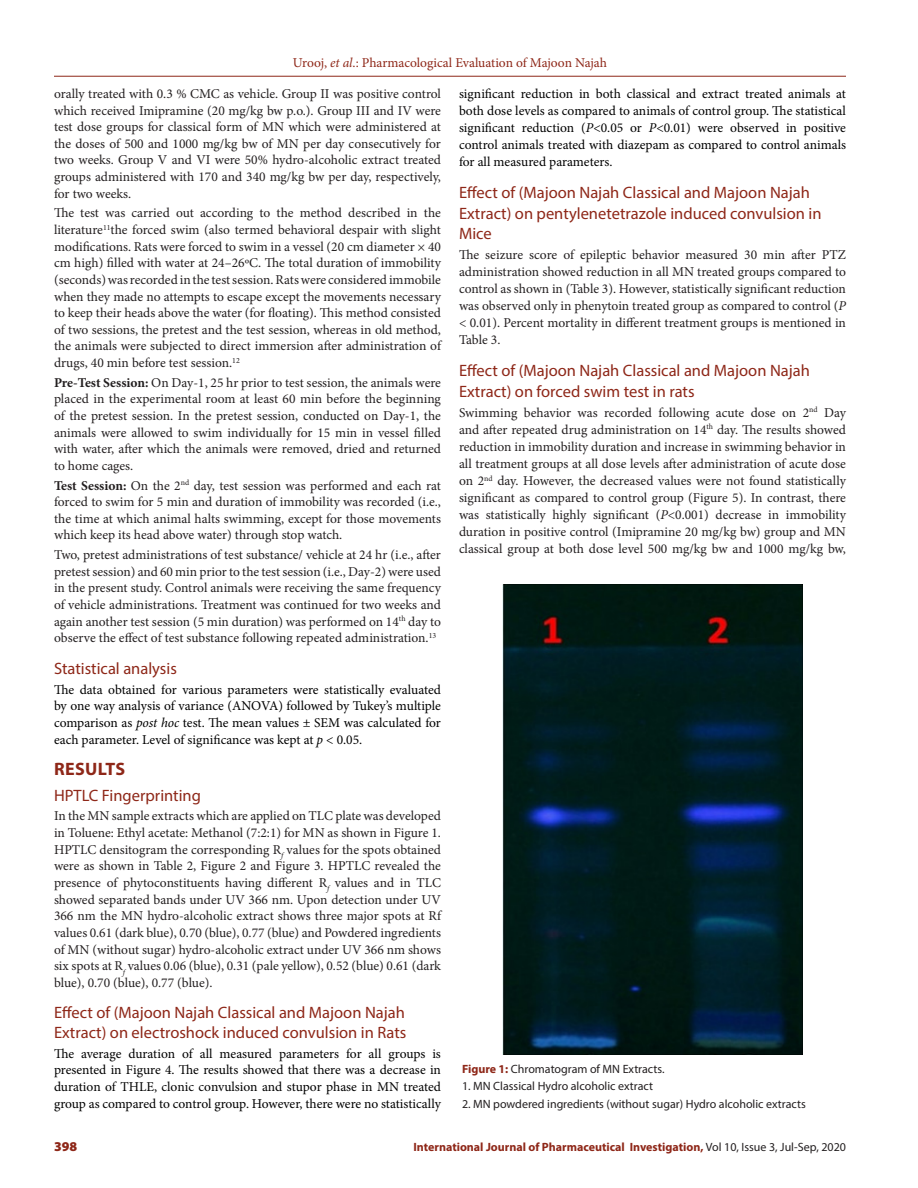
<style>
.page{position:relative;width:918px;height:1188px;background:#fff}
.page>*{position:absolute;margin:0;border:0;box-sizing:border-box;transform-origin:0 0}
._1_HD{font:700 18px "Myriad Pro";letter-spacing:.02em;color:#8e2718}
._2_HD{font:16.5px/20.1px "Myriad Pro";color:#8e2718}
.TXT{font:13.5px/16.6px "Minion Pro";color:#231f20;text-align:justify}
.TXT-2{font:13.5px/16.6px "Minion Pro";letter-spacing:-.005em;color:#000;text-align:justify}
.t1{font:13.5px "Minion Pro";color:#8e2718}
.LRH{font:900 13.5px "Myriad Pro";color:#8e2718}
.LRH-2{font:700 12px "Myriad Pro";color:#8e2718}
.FIG_CAP{font:12px "Myriad Pro";color:#231f20}
.FIG_LEG{font:12px "Myriad Pro";color:#231f20}
.s1{font-style:italic}
.s2{font-weight:700}
.s3{font-weight:700;color:#8e2718}
.s4{font-weight:400;color:#231f20}
</style>
<div class="page">
<hr style="left:54px;top:76px;width:792px;height:1px;background:#8e2718">
<img style="left:502px;top:585px;width:300px;height:469px">
<p class="t1" style="left:293px;top:54px;width:316px">Urooj, <span class="s1">et al</span>.: Pharmacological Evaluation of Majoon Najah</p>
<p class="TXT" style="left:54px;top:85px;width:389px">orally treated with 0.3 % CMC as vehicle. Group II was positive control which received Imipramine (20 mg/kg bw p.o.). Group III and IV were test dose groups for classical form of MN which were administered at the doses of 500 and 1000 mg/kg bw of MN per day consecutively for two weeks. Group V and VI were 50% hydro-alcoholic extract treated groups administered with 170 and 340 mg/kg bw per day, respectively, for two weeks.</p>
<p class="TXT" style="left:54px;top:205px;width:389px">The test was carried out according to the method described in the literature<sup>11</sup>the forced swim (also termed behavioral despair with slight modifications. Rats were forced to swim in a vessel (20 cm diameter × 40 cm high) filled with water at 24–26ºC. The total duration of immobility (seconds) was recorded in the test session. Rats were considered immobile when they made no attempts to escape except the movements necessary to keep their heads above the water (for floating). This method consisted of two sessions, the pretest and the test session, whereas in old method, the animals were subjected to direct immersion after administration of drugs, 40 min before test session.<sup>12</sup></p>
<p class="TXT" style="left:54px;top:374px;width:389px"><span class="s2">Pre-Test Session:</span> On Day-1, 25 hr prior to test session, the animals were placed in the experimental room at least 60 min before the beginning of the pretest session. In the pretest session, conducted on Day-1, the animals were allowed to swim individually for 15 min in vessel filled with water, after which the animals were removed, dried and returned to home cages.</p>
<p class="TXT" style="left:54px;top:477px;width:389px"><span class="s2">Test Session:</span> On the 2<sup>nd</sup> day, test session was performed and each rat forced to swim for 5 min and duration of immobility was recorded (i.e., the time at which animal halts swimming, except for those movements which keep its head above water) through stop watch.</p>
<p class="TXT" style="left:54px;top:547px;width:389px">Two, pretest administrations of test substance/ vehicle at 24 hr (i.e., after pretest session) and 60 min prior to the test session (i.e., Day-2) were used in the present study. Control animals were receiving the same frequency of vehicle administrations. Treatment was continued for two weeks and again another test session (5 min duration) was performed on 14<sup>th</sup> day to observe the effect of test substance following repeated administration.<sup>13</sup></p>
<p class="_2_HD" style="left:54px;top:658px;width:124px">Statistical analysis</p>
<p class="TXT-2" style="left:54px;top:681px;width:389px">The data obtained for various parameters were statistically evaluated by one way analysis of variance (ANOVA) followed by Tukey’s multiple comparison as <span class="s1">post hoc</span> test. The mean values ± SEM was calculated for each parameter. Level of significance was kept at <span class="s1">p</span> &lt; 0.05.</p>
<p class="_1_HD" style="left:54px;top:757px;width:73px">RESULTS</p>
<p class="_2_HD" style="left:54px;top:785px;width:149px">HPTLC Fingerprinting</p>
<p class="TXT" style="left:54px;top:808px;width:389px">In the MN sample extracts which are applied on TLC plate was developed in Toluene: Ethyl acetate: Methanol (7:2:1) for MN as shown in Figure 1.<br>HPTLC densitogram the corresponding R<sub>f</sub> values for the spots obtained were as shown in Table 2, Figure 2 and Figure 3. HPTLC revealed the presence of phytoconstituents having different R<sub>f</sub> values and in TLC showed separated bands under UV 366 nm. Upon detection under UV 366 nm the MN hydro-alcoholic extract shows three major spots at Rf values 0.61 (dark blue), 0.70 (blue), 0.77 (blue) and Powdered ingredients of MN (without sugar) hydro-alcoholic extract under UV 366 nm shows six spots at R<sub>f</sub> values 0.06 (blue), 0.31 (pale yellow), 0.52 (blue) 0.61 (dark blue), 0.70 (blue), 0.77 (blue).</p>
<p class="_2_HD" style="left:54px;top:1003px;width:354px;line-height:19.6px">Effect of (Majoon Najah Classical and Majoon Najah<br>Extract) on electroshock induced convulsion in Rats</p>
<p class="TXT-2" style="left:54px;top:1045px;width:389px">The average duration of all measured parameters for all groups is presented in Figure 4. The results showed that there was a decrease in duration of THLE, clonic convulsion and stupor phase in MN treated group as compared to control group. However, there were no statistically</p>
<p class="TXT-2" style="left:459px;top:85px;width:389px;line-height:17.1px">significant reduction in both classical and extract treated animals at both dose levels as compared to animals of control group. The statistical significant reduction (<span class="s1">P</span>&lt;0.05 or <span class="s1">P</span>&lt;0.01) were observed in positive control animals treated with diazepam as compared to control animals for all measured parameters.</p>
<p class="_2_HD" style="left:459px;top:183px;width:364px">Effect of (Majoon Najah Classical and Majoon Najah<br>Extract) on pentylenetetrazole induced convulsion in<br>Mice</p>
<p class="TXT" style="left:459px;top:246px;width:389px;line-height:17.1px">The seizure score of epileptic behavior measured 30 min after PTZ administration showed reduction in all MN treated groups compared to control as shown in (Table 3). However, statistically significant reduction was observed only in phenytoin treated group as compared to control (<span class="s1">P </span>&lt; 0.01). Percent mortality in different treatment groups is mentioned in Table 3.</p>
<p class="_2_HD" style="left:459px;top:361px;width:352px">Effect of (Majoon Najah Classical and Majoon Najah<br>Extract) on forced swim test in rats</p>
<p class="TXT" style="left:459px;top:404px;width:389px;line-height:17.1px">Swimming behavior was recorded following acute dose on 2<sup>nd</sup> Day and after repeated drug administration on 14<sup>th</sup> day. The results showed reduction in immobility duration and increase in swimming behavior in all treatment groups at all dose levels after administration of acute dose on 2<sup>nd</sup> day. However, the decreased values were not found statistically significant as compared to control group (Figure 5). In contrast, there was statistically highly significant (<span class="s1">P</span>&lt;0.001) decrease in immobility duration in positive control (Imipramine 20 mg/kg bw) group and MN classical group at both dose level 500 mg/kg bw and 1000 mg/kg bw,</p>
<p class="FIG_CAP" style="left:462px;top:1061px;width:204px"><span class="s3">Figure 1:</span> Chromatogram of MN Extracts.</p>
<p class="FIG_CAP" style="left:462px;top:1079px;width:192px">1. MN Classical Hydro alcoholic extract</p>
<p class="FIG_LEG" style="left:462px;top:1096px;width:345px">2. MN powdered ingredients (without sugar) Hydro alcoholic extracts</p>
<p class="LRH" style="left:54px;top:1137px;width:25px">398</p>
<p class="LRH-2" style="left:413px;top:1139px;width:434px">International Journal of Pharmaceutical Investigation, <span class="s4">Vol 10, Issue 3, Jul-Sep, 2020</span></p>
</div>
